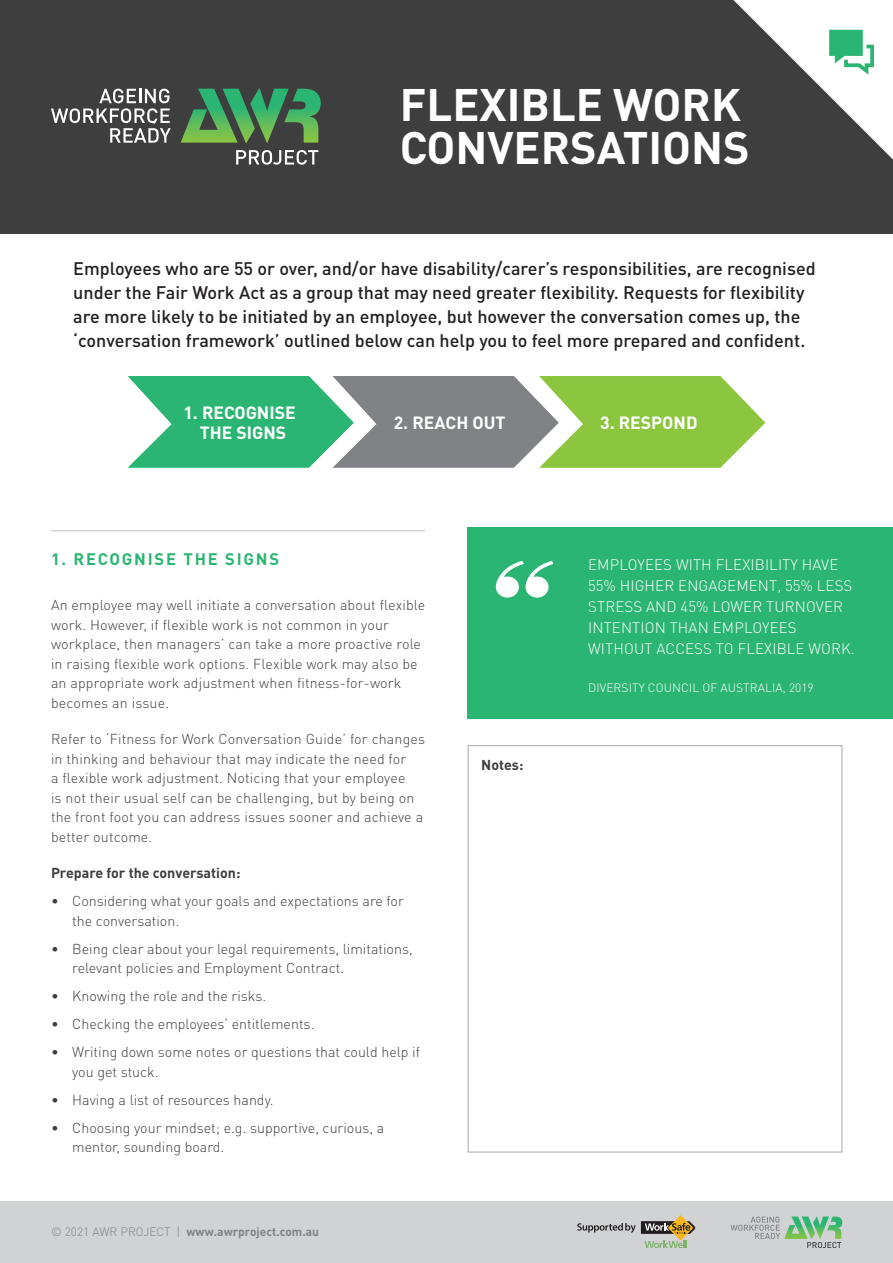
<style>
.page{position:relative;width:893px;height:1263px;background:#fff}
.page>*{position:absolute;margin:0;border:0;box-sizing:border-box;transform-origin:0 0}
.t1{font:700 45px/43.5px "DINOT";color:#fff}
.t2{font:500 18px/24px "DINOT";color:#231f20}
.t3{font:700 17.55px/19.5px "DINOT";color:#fff}
.t4{font:700 16.5px "DINOT";letter-spacing:.11em;color:#2bb572}
.t5{font:300 15px/21px "DINOT";letter-spacing:.01em;color:#fff}
.t6{font:300 14.25px/19.5px "DINOT";letter-spacing:.005em;color:#3e3e3f}
.t7{font:700 14.25px "DINOT";letter-spacing:-.01em;color:#3e3e3f}
.t8{font:700 12px "DINOT";color:#808285}
.t9{font:300 12px "DINOT";letter-spacing:.01em;color:#fff}
.s1{font-weight:300}
</style>
<div class="page">
<div style="left:0;top:0;width:893px;height:234px;background:#3e3e3f"></div>
<svg style="left:51px;top:89px;width:120px;height:54px"></svg>
<svg style="left:236px;top:150px;width:82px;height:15px"></svg>
<svg style="left:181px;top:88px;width:140px;height:56px"></svg>
<div style="left:0;top:1201px;width:893px;height:62px;background:#d1d2d4"></div>
<svg style="left:730px;top:1216px;width:112px;height:32px"></svg>
<svg style="left:668px;top:1215px;width:25px;height:25px"></svg>
<svg style="left:577px;top:1221px;width:118px;height:13px"></svg>
<svg style="left:644px;top:1240px;width:43px;height:8px"></svg>
<hr style="left:51px;top:530px;width:374px;height:1px;background:#d1d2d4">
<svg style="left:733px;top:0;width:160px;height:160px"></svg>
<div style="left:468px;top:745px;width:374px;height:407px;border:1px solid #a8a9ad"></div>
<svg style="left:128px;top:376px;width:637px;height:92px;background:#7db67d"></svg>
<div style="left:468px;top:527px;width:425px;height:192px;background:#2bb572"></div>
<svg style="left:496px;top:561px;width:57px;height:37px"></svg>
<h1 class="t1" style="left:400px;top:81px;width:351px">Flexible Work<br>Conversations</h1>
<p class="t2" style="left:73px;top:255px;width:744px">Employees who are 55 or over, and/or have disability/carer’s responsibilities, are recognised under the Fair Work Act as a group that may need greater flexibility. Requests for flexibility are more likely to be initiated by an employee, but however the conversation comes up, the ‘conversation framework’ outlined below can help you to feel more prepared and confident.</p>
<p class="t3" style="left:200px;top:402px;width:46px;text-indent:-16px">1. RECOGNISE<br>THE</p>
<p class="t3" style="left:236px;top:422px;width:11px">SIGNS</p>
<p class="t3" style="left:394px;top:412px;width:31px">2. REA</p>
<p class="t3" style="left:445px;top:412px;width:60px">CH OUT</p>
<p class="t3" style="left:600px;top:412px;width:30px">3. RES</p>
<p class="t3" style="left:651px;top:412px;width:48px">PON D</p>
<p class="t4" style="left:51px;top:548px;width:230px">1. Recognise the signs</p>
<p class="t6" style="left:51px;top:595px;width:376px">An employee may well initiate a conversation about flexible work. However, if flexible work is not common in your workplace, then managers’ can take a more proactive role in raising flexible work options. Flexible work may also be an appropriate work adjustment when fitness-for-work becomes an issue.</p>
<p class="t6" style="left:51px;top:729px;width:376px">Refer to ‘Fitness for Work Conversation Guide’ for changes in thinking and behaviour that may indicate the need for<br>a flexible work adjustment. Noticing that your employee<br>is not their usual self can be challenging, but by being on the front foot you can address issues sooner and achieve a better outcome.</p>
<p class="t7" style="left:51px;top:863px;width:191px">Prepare for the conversation:</p>
<p class="t6" style="left:72px;top:891px;width:333px;text-indent:-21px">• Considering what your goals and expectations are for the conversation.</p>
<p class="t6" style="left:72px;top:938px;width:342px;text-indent:-21px">• Being clear about your legal requirements, limitations, relevant policies and Employment Contract.</p>
<p class="t6" style="left:51px;top:986px;width:217px">• Knowing the role and the risks.</p>
<p class="t6" style="left:51px;top:1014px;width:265px">• Checking the employees’ entitlements.</p>
<p class="t6" style="left:72px;top:1042px;width:349px;text-indent:-21px">• Writing down some notes or questions that could help if you get stuck.</p>
<p class="t6" style="left:51px;top:1089px;width:224px">• Having a list of resources handy.</p>
<p class="t6" style="left:72px;top:1117px;width:313px;text-indent:-21px">• Choosing your mindset; e.g. supportive, curious, a mentor, sounding board.</p>
<p class="t8" style="left:51px;top:1223px;width:270px"><span class="s1">© 2021 AWR PROJECT |</span> www.awrproject.com.au</p>
<p class="t7" style="left:481px;top:755px;width:44px">N otes:</p>
<p class="t5" style="left:588px;top:553px;width:249px">Employees with flexib ility have<br>55% h igher</p>
<p class="t5" style="left:678px;top:574px;width:11px">engage</p>
<p class="t5" style="left:736px;top:574px;width:23px">ment</p>
<p class="t5" style="left:777px;top:574px;width:76px">, 55% less</p>
<p class="t5" style="left:588px;top:595px;width:144px">stress an d 45% lower</p>
<p class="t5" style="left:766px;top:595px;width:30px">turno</p>
<p class="t5" style="left:816px;top:595px;width:18px">ver</p>
<p class="t5" style="left:588px;top:616px;width:15px">intent</p>
<p class="t5" style="left:640px;top:616px;width:40px">ion than</p>
<p class="t5" style="left:713px;top:616px;width:85px">employees</p>
<p class="t5" style="left:588px;top:637px;width:28px">witho</p>
<p class="t5" style="left:634px;top:637px;width:33px">ut acce</p>
<p class="t5" style="left:694px;top:637px;width:126px">ss to flexible work</p>
<p class="t5" style="left:851px;top:637px;width:5px">.</p>
<p class="t9" style="left:588px;top:679px;width:227px">D iversity Co unc il of Australia, 2019</p>
</div>
